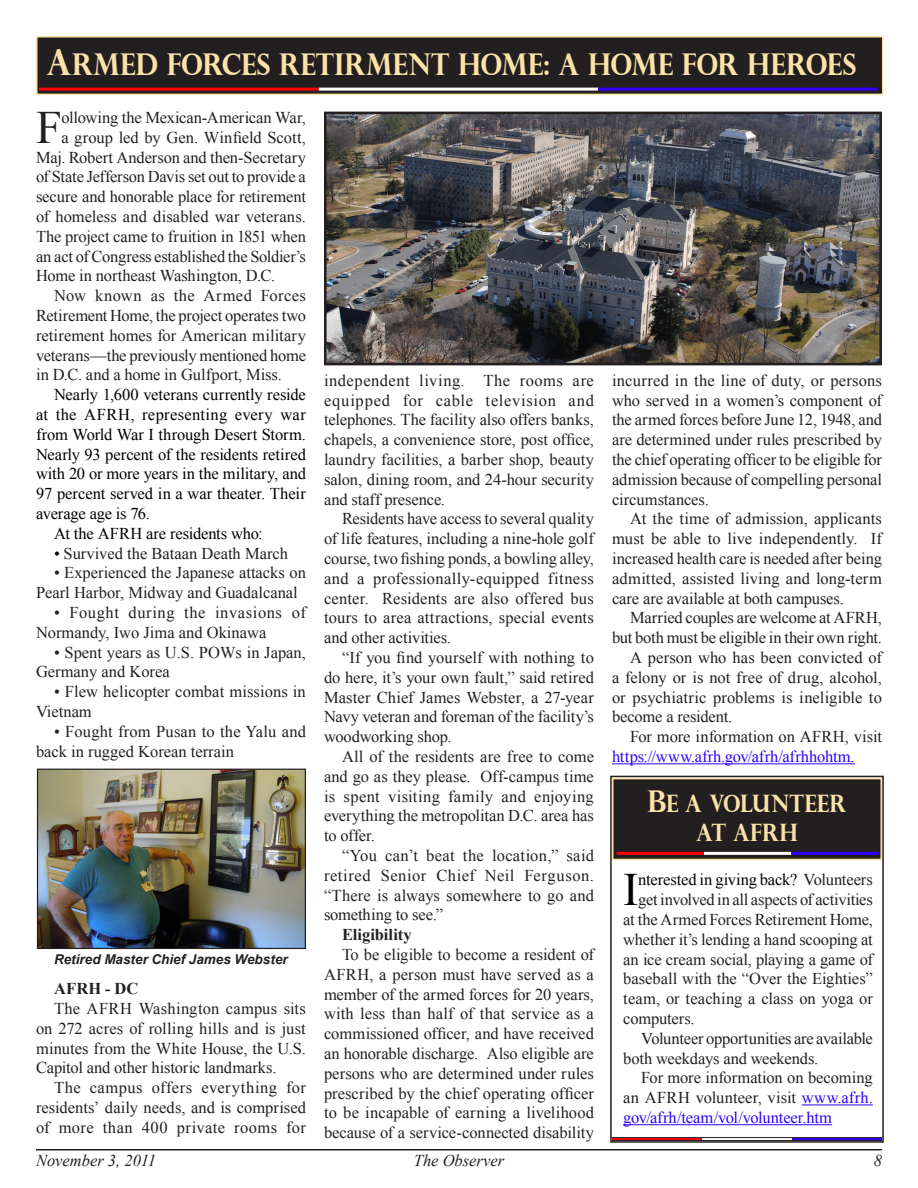
<style>
.page{position:relative;width:918px;height:1188px;background:#fff}
.page>*{position:absolute;margin:0;border:0;box-sizing:border-box;transform-origin:0 0}
.Normal__Web{font:46.35px "Times New Roman";color:#231f20}
.t1{font:46.35px "Times New Roman";color:#000}
.t2{font:700 30px "Perpetua Titling";letter-spacing:.005em;color:#fbe3a7;scale:.89 1}
.t3{font:700 24px "Perpetua Titling";letter-spacing:.005em;color:#fbe3a7;scale:.89 1}
.Normal__Web-2{font:16.5px/19.8px "Times New Roman";color:#231f20;text-align:justify}
.Normal__Web-3{font:16.5px/19.8px "Times New Roman";letter-spacing:-.005em;color:#000;text-align:justify}
.t4{font:16.5px/19.8px "Times New Roman";letter-spacing:-.005em;color:#3000fd}
.Normal__Web-4{font:16.5px/19.8px "Times New Roman";letter-spacing:.035em;color:#231f20}
.t5{font:italic 16.5px "Times New Roman";color:#231f20}
.Normal__Web-5{font:700 16.5px "Times New Roman";letter-spacing:.01em;color:#231f20}
.t6{font:italic 700 13.5px "Arial";letter-spacing:.005em;color:#231f20}
.s1{font-size:36px}
.s2{color:#000}
.s3{color:#231f20}
.s4{font-size:30px}
.s5{color:#3000fd}
</style>
<div class="page">
<hr style="left:36px;top:1149px;width:846px;height:1px;background:#231f20">
<hr style="left:612px;top:763px;width:243px;height:1px;background:#3000fd">
<img style="left:328px;top:116px;width:550px;height:245px">
<div style="left:324px;top:112px;width:558px;height:253px;border:3px solid #231f20"></div>
<img style="left:39px;top:771px;width:265px;height:176px">
<div style="left:37px;top:769px;width:269px;height:180px;border:1px solid #231f20"></div>
<div style="left:37px;top:37px;width:846px;height:57px;background:#231f20"></div>
<div style="left:36px;top:36px;width:848px;height:59px;border:2px solid #fbe3a7"></div>
<hr style="left:319px;top:88px;width:279px;height:3px;background:#fff">
<hr style="left:39px;top:88px;width:279px;height:3px;background:#f00">
<hr style="left:598px;top:88px;width:280px;height:3px;background:#3000fd">
<hr style="left:802px;top:1105px;width:71px;height:1px;background:#3000fd">
<hr style="left:623px;top:1124px;width:209px;height:1px;background:#3000fd">
<hr style="left:612px;top:1138px;width:90px;height:3px;background:#f00">
<hr style="left:792px;top:1138px;width:90px;height:3px;background:#3000fd">
<div style="left:613px;top:779px;width:268px;height:80px;background:#231f20"></div>
<div style="left:612px;top:778px;width:270px;height:82px;border:2px solid #fbe3a7"></div>
<hr style="left:704px;top:852px;width:87px;height:3px;background:#fff">
<hr style="left:616px;top:852px;width:88px;height:3px;background:#f00">
<hr style="left:791px;top:852px;width:88px;height:3px;background:#3000fd">
<hr style="left:612px;top:1137px;width:270px;height:1px;background:#231f20">
<div style="left:610px;top:776px;width:274px;height:367px;border:2px solid #231f20"></div>
<p class="t2" style="left:46px;top:45px;width:911px"><span class="s1">A</span>RMED FORCES RETIRMENT HOME: A HOME FOR HEROES</p>
<p class="Normal__Web" style="left:36px;top:96px;width:27px">F</p>
<p class="Normal__Web-2" style="left:61px;top:107px;width:246px">ollowing the Mexican-American War,</p>
<p class="Normal__Web-2" style="left:61px;top:127px;width:246px">a group led by Gen. Winfield Scott,</p>
<p class="Normal__Web-2" style="left:36px;top:147px;width:271px">Maj. Robert Anderson and then-Secretary</p>
<p class="Normal__Web-2" style="left:36px;top:167px;width:271px">of State Jefferson Davis set out to provide a</p>
<p class="Normal__Web-2" style="left:36px;top:187px;width:272px">secure and honorable place for retirement</p>
<p class="Normal__Web-2" style="left:36px;top:206px;width:271px">of homeless and disabled war veterans.</p>
<p class="Normal__Web-2" style="left:36px;top:226px;width:271px">The project came to fruition in 1851 when</p>
<p class="Normal__Web-2" style="left:36px;top:246px;width:271px">an act of Congress established the Soldier’s</p>
<p class="Normal__Web-2" style="left:36px;top:266px;width:241px">Home in northeast Washington, D.C.</p>
<p class="Normal__Web-2" style="left:36px;top:286px;width:272px;text-indent:18px">Now known as the Armed Forces Retirement Home, the project operates two retirement homes for American military veterans—the previously mentioned home in D.C. and a home in Gulfport, Miss.</p>
<p class="Normal__Web-3" style="left:36px;top:385px;width:272px;text-indent:18px">Nearly 1,600 veterans currently reside at the AFRH, representing every war from World War I through Desert Storm.<br>Nearly 93 percent of the residents retired with 20 or more years in the military, and 97 percent served in a war theater. Their average age is 76.</p>
<p class="Normal__Web-3" style="left:54px;top:523px;width:210px">At the AFRH are residents who:</p>
<p class="Normal__Web-2" style="left:54px;top:543px;width:236px"><span class="s2">•</span> Survived the Bataan Death March</p>
<p class="Normal__Web-2" style="left:36px;top:563px;width:271px;text-indent:18px">• Experienced the Japanese attacks on<br>Pearl Harbor, Midway and Guadalcanal</p>
<p class="Normal__Web-4" style="left:36px;top:602px;width:272px;text-indent:18px">• Fought during the invasions of<br>Normandy, Iwo Jima and Okinawa</p>
<p class="Normal__Web-2" style="left:36px;top:642px;width:272px;text-indent:18px">• Spent years as U.S. POWs in Japan,<br>Germany and Korea</p>
<p class="Normal__Web-2" style="left:36px;top:682px;width:271px;text-indent:18px">• Flew helicopter combat missions in<br>Vietnam</p>
<p class="Normal__Web-2" style="left:36px;top:721px;width:272px;text-indent:18px">• Fought from Pusan to the Yalu and back in rugged Korean terrain</p>
<p class="t6" style="left:54px;top:951px;width:235px">Retired Master Chief James Webster</p>
<p class="Normal__Web-5" style="left:54px;top:977px;width:86px">AFRH - DC</p>
<p class="Normal__Web-2" style="left:36px;top:998px;width:271px;text-indent:18px">The AFRH Washington campus sits on 272 acres of rolling hills and is just minutes from the White House, the U.S.<br>Capitol and other historic landmarks.</p>
<p class="Normal__Web-2" style="left:36px;top:1078px;width:272px;text-indent:18px">The campus offers everything for residents’ daily needs, and is comprised of more than 400 private rooms for</p>
<p class="Normal__Web-2" style="left:324px;top:370px;width:272px">independent living. The rooms are equipped for cable television and telephones. The facility also offers banks, chapels, a convenience store, post office, laundry facilities, a barber shop, beauty salon, dining room, and 24-hour security and staff presence.</p>
<p class="Normal__Web-2" style="left:324px;top:509px;width:272px;text-indent:18px">Residents have access to several quality of life features, including a nine-hole golf course, two fishing ponds, a bowling alley, and a professionally-equipped fitness center. Residents are also offered bus tours to area attractions, special events and other activities.</p>
<p class="Normal__Web-2" style="left:324px;top:647px;width:271px;text-indent:18px">“If you find yourself with nothing to do here, it’s your own fault,” said retired Master Chief James Webster, a 27-year Navy veteran and foreman of the facility’s woodworking shop.</p>
<p class="Normal__Web-2" style="left:324px;top:746px;width:272px;text-indent:18px">All of the residents are free to come and go as they please. Off-campus time is spent visiting family and enjoying everything the metropolitan D.C. area has to offer.</p>
<p class="Normal__Web-2" style="left:324px;top:845px;width:272px;text-indent:18px">“You can’t beat the location,” said retired Senior Chief Neil Ferguson. “There is always somewhere to go and something to see.”</p>
<p class="Normal__Web-5" style="left:342px;top:923px;width:71px">Eligibility</p>
<p class="Normal__Web-2" style="left:324px;top:944px;width:272px;text-indent:18px">To be eligible to become a resident of AFRH, a person must have served as a member of the armed forces for 20 years, with less than half of that service as a commissioned officer, and have received an honorable discharge. Also eligible are persons who are determined under rules prescribed by the chief operating officer to be incapable of earning a livelihood because of a service-connected disability</p>
<p class="Normal__Web-2" style="left:612px;top:370px;width:272px">incurred in the line of duty, or persons who served in a women’s component of the armed forces before June 12, 1948, and are determined under rules prescribed by the chief operating officer to be eligible for admission because of compelling personal circumstances.</p>
<p class="Normal__Web-2" style="left:612px;top:509px;width:272px;text-indent:18px">At the time of admission, applicants must be able to live independently. If increased health care is needed after being admitted, assisted living and long-term care are available at both campuses.</p>
<p class="Normal__Web-2" style="left:612px;top:608px;width:271px;text-align:right">Married couples are welcome at AFRH, but both must be eligible in their own right.</p>
<p class="Normal__Web-2" style="left:612px;top:647px;width:272px;text-indent:18px">A person who has been convicted of a felony or is not free of drug, alcohol, or psychiatric problems is ineligible to become a resident.</p>
<p class="t4" style="left:612px;top:727px;width:271px;text-indent:18px"><span class="s3">For more information on AFRH, visit </span>https://www.afrh.gov/afrh/afrhhohtm.</p>
<p class="t3" style="left:648px;top:789px;width:225px"><span class="s4">B</span>E A VOLUNTEER</p>
<p class="t3" style="left:696px;top:818px;width:116px">AT AFRH</p>
<p class="t1" style="left:623px;top:858px;width:17px">I</p>
<p class="Normal__Web-3" style="left:638px;top:870px;width:236px">nterested in giving back? <span class="s3">Volunteers</span></p>
<p class="Normal__Web-2" style="left:638px;top:889px;width:236px">get involved in all aspects of activities</p>
<p class="Normal__Web-2" style="left:623px;top:909px;width:251px">at the Armed Forces Retirement Home,</p>
<p class="Normal__Web-2" style="left:623px;top:929px;width:251px">whether it’s lending a hand scooping at</p>
<p class="Normal__Web-2" style="left:623px;top:949px;width:251px">an ice cream social, playing a game of</p>
<p class="Normal__Web-2" style="left:623px;top:969px;width:251px">baseball with the “Over the Eighties”</p>
<p class="Normal__Web-2" style="left:623px;top:988px;width:251px">team, or teaching a class on yoga or</p>
<p class="Normal__Web-2" style="left:623px;top:1008px;width:73px">computers.</p>
<p class="Normal__Web-2" style="left:623px;top:1028px;width:251px;text-indent:18px">Volunteer opportunities are available both weekdays and weekends.</p>
<p class="Normal__Web-2" style="left:623px;top:1068px;width:251px;text-indent:18px">For more information on becoming an AFRH volunteer, visit <span class="s5">www.afrh. gov/afrh/team/vol/volunteer.htm</span></p>
<p class="t5" style="left:36px;top:1150px;width:122px">November 3, 2011</p>
<p class="t5" style="left:414px;top:1150px;width:92px">The Observer</p>
<p class="t5" style="left:874px;top:1150px;width:10px">8</p>
</div>
